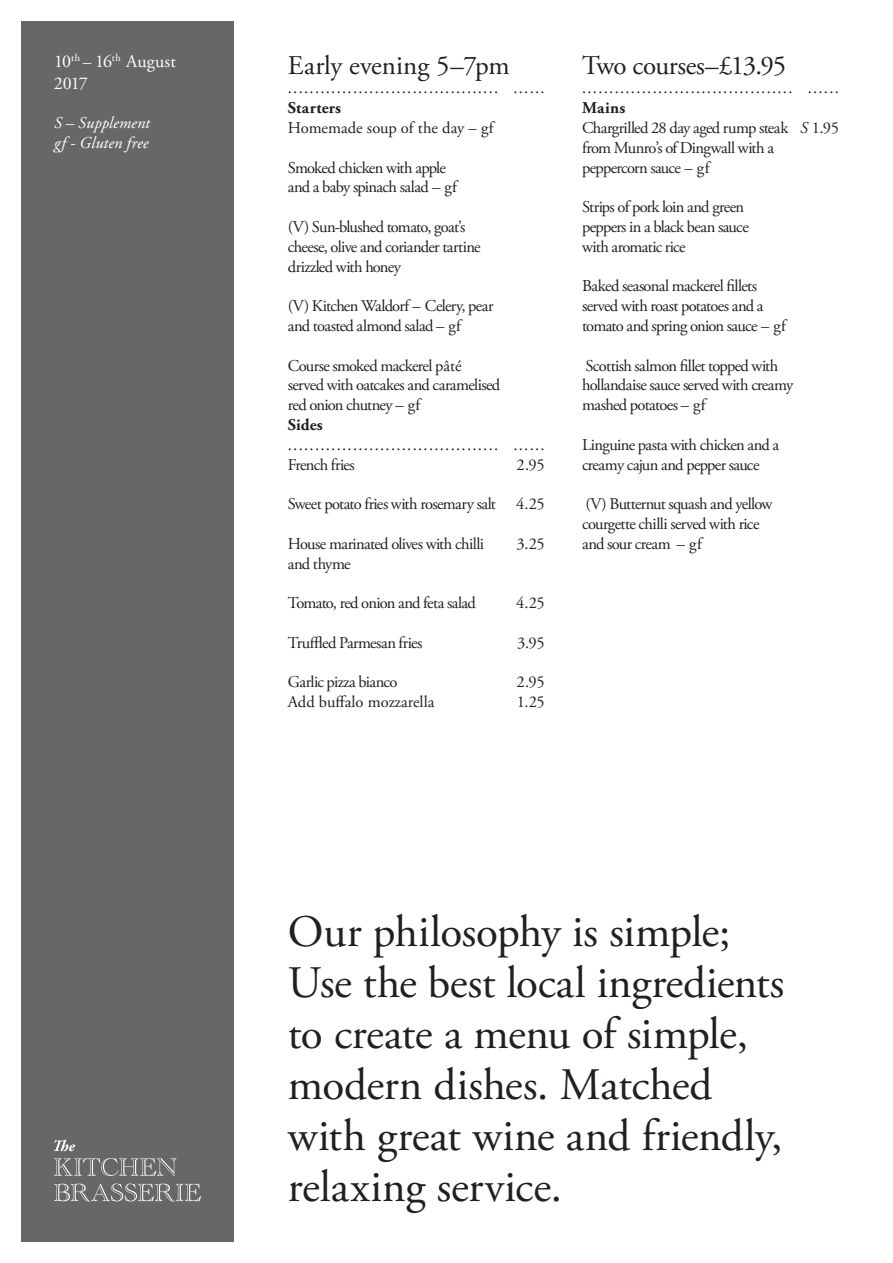
<style>
.page{position:relative;width:893px;height:1263px;background:#fff}
.page>*{position:absolute;margin:0;border:0;box-sizing:border-box;transform-origin:0 0}
.t1{font:45px/51px "Adobe Garamond Pro";letter-spacing:-.01em;color:#231f20}
.t2{font:27px "Adobe Garamond Pro";letter-spacing:-.01em;color:#231f20}
.t3{font:18px/21.6px "Adobe Garamond Pro";color:#fff}
.t4{font:16.5px/19.8px "Adobe Garamond Pro";letter-spacing:-.04em;color:#231f20}
.t5{font:16.5px/19.8px "Adobe Garamond Pro";letter-spacing:-.01em;color:#231f20}
.t6{font:italic 16.5px/19.8px "Adobe Garamond Pro";letter-spacing:.005em;color:#fff}
.t7{font:16.5px "Adobe Garamond Pro";letter-spacing:-.005em;color:#231f20}
.t8{font:700 16.5px "Adobe Garamond Pro";letter-spacing:.01em;color:#231f20}
.s1{font-style:italic;font-size:16.5px}
.s2{font-style:italic}
</style>
<div class="page">
<div style="left:21px;top:21px;width:213px;height:1221px;background:#67676a"></div>
<svg style="left:54px;top:1140px;width:21px;height:11px"></svg>
<svg style="left:54px;top:1158px;width:123px;height:18px"></svg>
<svg style="left:54px;top:1183px;width:147px;height:18px"></svg>
<p class="t3" style="left:54px;top:51px;width:123px">10<sup>th</sup> <span class="s1">–</span> 16<sup>th</sup> August<br>2017</p>
<p class="t6" style="left:54px;top:114px;width:97px">S – Supplement gf - Gluten free</p>
<h2 class="t2" style="left:288px;top:49px;width:223px">Early evening 5–7pm</h2>
<p class="t4" style="left:288px;top:79px;width:212px">.......................................</p>
<p class="t4" style="left:513px;top:79px;width:33px">......</p>
<p class="t8" style="left:288px;top:98px;width:55px">Starters</p>
<p class="t7" style="left:288px;top:118px;width:207px">Homemade soup of the day – gf</p>
<p class="t4" style="left:288px;top:158px;width:171px">Smoked chicken with apple and a baby spinach salad – gf</p>
<p class="t4" style="left:288px;top:217px;width:194px">(V) Sun-blushed tomato, goat’s cheese, olive and coriander tartine drizzled with honey</p>
<p class="t4" style="left:288px;top:297px;width:207px">(V) Kitchen Waldorf – Celery, pear and toasted almond salad – gf</p>
<p class="t4" style="left:288px;top:356px;width:214px">Course smoked mackerel pâté served with oatcakes and caramelised red onion chutney – gf</p>
<p class="t8" style="left:288px;top:415px;width:37px">Sides</p>
<p class="t4" style="left:288px;top:435px;width:212px">.......................................<br>French fries</p>
<p class="t4" style="left:288px;top:495px;width:210px">Sweet potato fries with rosemary salt</p>
<p class="t4" style="left:288px;top:534px;width:198px">House marinated olives with chilli and thyme</p>
<p class="t4" style="left:288px;top:594px;width:190px">Tomato, red onion and feta salad</p>
<p class="t4" style="left:288px;top:633px;width:136px">Truffled Parmesan fries</p>
<p class="t5" style="left:288px;top:673px;width:148px">Garlic pizza bianco<br>Add buffalo mozzarella</p>
<p class="t4" style="left:513px;top:435px;width:33px">......<br>2.95</p>
<p class="t4" style="left:516px;top:495px;width:30px">4.25</p>
<p class="t4" style="left:516px;top:534px;width:30px">3.25</p>
<p class="t4" style="left:516px;top:594px;width:30px">4.25</p>
<p class="t4" style="left:517px;top:633px;width:29px">3.95</p>
<p class="t4" style="left:516px;top:673px;width:30px">2.95<br>1.25</p>
<h2 class="t2" style="left:582px;top:49px;width:206px">Two courses–£13.95</h2>
<p class="t4" style="left:582px;top:79px;width:212px">.......................................</p>
<p class="t8" style="left:582px;top:98px;width:45px">Mains</p>
<p class="t4" style="left:582px;top:118px;width:208px">Chargrilled 28 day aged rump steak from Munro’s of Dingwall with a peppercorn sauce – gf</p>
<p class="t4" style="left:582px;top:198px;width:168px">Strips of pork loin and green peppers in a black bean sauce with aromatic rice</p>
<p class="t4" style="left:582px;top:277px;width:205px">Baked seasonal mackerel fillets served with roast potatoes and a tomato and spring onion sauce – gf</p>
<p class="t4" style="left:582px;top:356px;width:213px">Scottish salmon fillet topped with hollandaise sauce served with creamy mashed potatoes – gf</p>
<p class="t4" style="left:582px;top:435px;width:199px">Linguine pasta with chicken and a creamy cajun and pepper sauce</p>
<p class="t4" style="left:582px;top:495px;width:192px">(V) Butternut squash and yellow courgette chilli served with rice and sour cream – gf</p>
<p class="t4" style="left:808px;top:79px;width:33px">......</p>
<p class="t4" style="left:800px;top:118px;width:40px"><span class="s2">S</span> 1.95</p>
<h1 class="t1" style="left:288px;top:908px;width:498px">Our philosophy is simple;<br>Use the best local ingredients to create a menu of simple, modern dishes. Matched with great wine and friendly, relaxing service.</h1>
</div>
